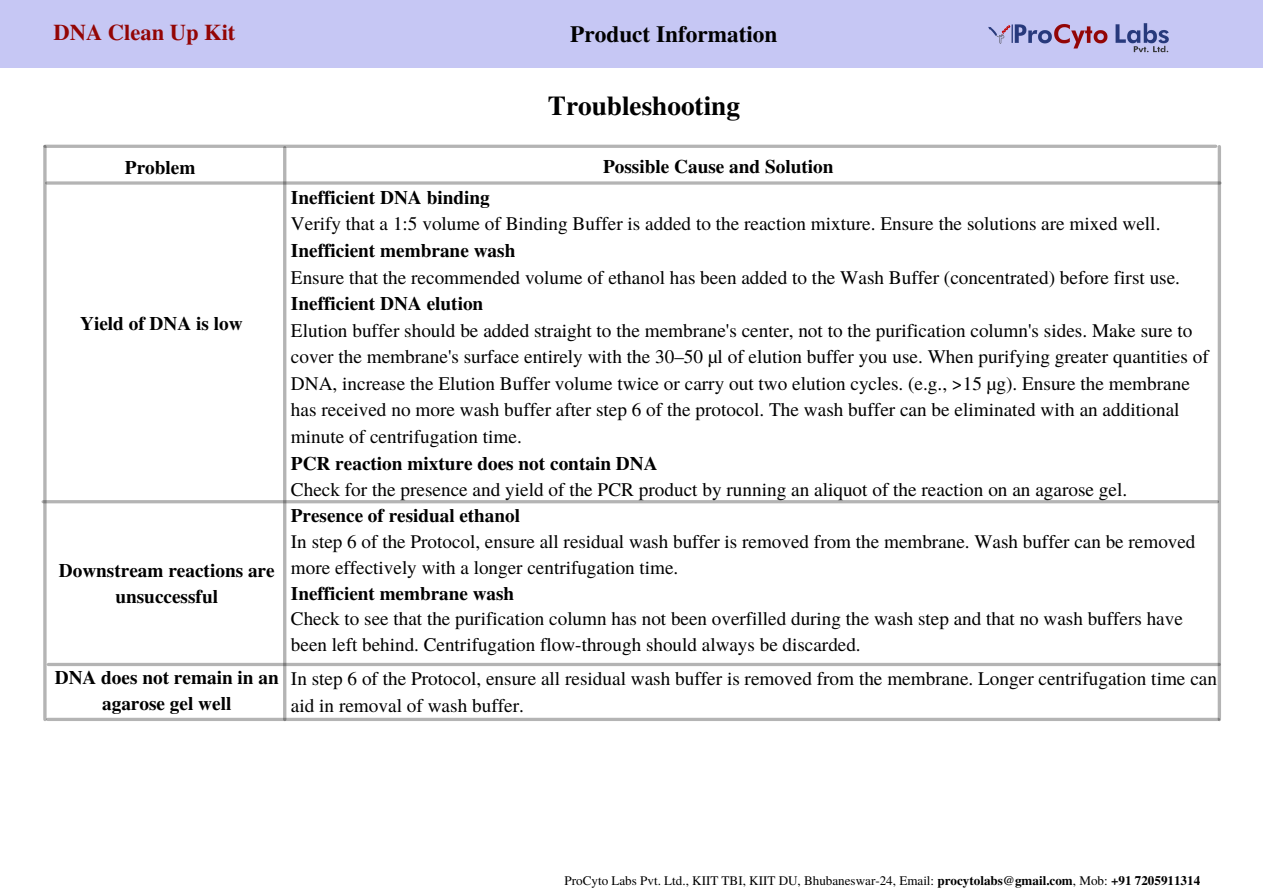
<style>
.page{position:relative;width:1263px;height:894px;background:#fff}
.page>*{position:absolute;margin:0;border:0;box-sizing:border-box;transform-origin:0 0}
.t1{font:700 27.3px "Te X Gyre Termes";color:#010101}
.t2{font:700 23.25px "Te X Gyre Termes";color:#010101}
.t3{font:700 22.5px "Te X Gyre Termes";color:#930505}
.t4{font:19.2px/26.5px "Te X Gyre Termes";color:#010101}
.t5{font:700 19.2px/25.8px "Te X Gyre Termes";color:#010101;text-align:center}
.t6{font:13.05px "Te X Gyre Termes";color:#010101}
.s1{font-weight:700}
</style>
<div class="page">
<div style="left:0;top:0;width:1263px;height:67px;background:#c6c7f4"></div>
<img style="left:988px;top:23px;width:181px;height:30px">
<svg style="left:45px;top:144px;width:1171px;height:4px;background:#c1c1c1"></svg>
<hr style="left:283px;top:148px;width:3px;height:571px;background:#000">
<svg style="left:47px;top:181px;width:1171px;height:4px;background:#c1c1c1"></svg>
<hr style="left:43px;top:500px;width:1174px;height:3px;background:#000">
<svg style="left:48px;top:662px;width:1170px;height:4px;fill:#b4b4b4"></svg>
<svg style="left:43px;top:146px;width:4px;height:573px;background:#bfbfbf"></svg>
<hr style="left:1218px;top:146px;width:3px;height:573px;background:#000">
<hr style="left:48px;top:717px;width:1170px;height:3px;background:#000">
<p class="t3" style="left:54px;top:15px;width:183px">DNA Clean Up Kit</p>
<p class="t2" style="left:570px;top:16px;width:209px">Product Information</p>
<h1 class="t1" style="left:548px;top:84px;width:193px">Troubleshooting</h1>
<p class="t5" style="left:125px;top:154px;width:72px">Problem</p>
<p class="t5" style="left:603px;top:152px;width:232px">Possible Cause and Solution</p>
<p class="t5" style="left:80px;top:309px;width:164px">Yield of DNA is low</p>
<p class="t5" style="left:59px;top:556px;width:217px">Downstream reactions are unsuccessful</p>
<p class="t5" style="left:291px;top:183px;width:200px">Inefficient DNA binding</p>
<p class="t4" style="left:291px;top:209px;width:871px">Verify that a 1:5 volume of Binding Buffer is added to the reaction mixture. Ensure the solutions are mixed well.</p>
<p class="t5" style="left:291px;top:236px;width:226px">Inefficient membrane wash</p>
<p class="t4" style="left:291px;top:263px;width:891px">Ensure that the recommended volume of ethanol has been added to the Wash Buffer (concentrated) before first use.</p>
<p class="t5" style="left:291px;top:289px;width:194px">Inefficient DNA elution</p>
<p class="t4" style="left:291px;top:316px;width:919px">Elution buffer should be added straight to the membrane's center, not to the purification column's sides. Make sure to cover the membrane's surface entirely with the 30–50 µl of elution buffer you use. When purifying greater quantities of DNA, increase the Elution Buffer volume twice or carry out two elution cycles. (e.g., &gt;15 µg). Ensure the membrane has received no more wash buffer after step 6 of the protocol. The wash buffer can be eliminated with an additional minute of centrifugation time.</p>
<p class="t5" style="left:291px;top:449px;width:368px">PCR reaction mixture does not contain DNA</p>
<p class="t4" style="left:291px;top:475px;width:838px">Check for the presence and yield of the PCR product by running an aliquot of the reaction on an agarose gel.</p>
<p class="t5" style="left:291px;top:501px;width:231px">Presence of residual ethanol</p>
<p class="t4" style="left:291px;top:527px;width:906px;line-height:25.8px">In step 6 of the Protocol, ensure all residual wash buffer is removed from the membrane. Wash buffer can be removed more effectively with a longer centrifugation time.</p>
<p class="t5" style="left:291px;top:579px;width:225px">Inefficient membrane wash</p>
<p class="t4" style="left:291px;top:605px;width:893px;line-height:25.8px">Check to see that the purification column has not been overfilled during the wash step and that no wash buffers have been left behind. Centrifugation flow-through should always be discarded.</p>
<p class="t5" style="left:55px;top:663px;width:225px">DNA does not remain in an agarose gel well</p>
<p class="t4" style="left:291px;top:664px;width:928px">In step 6 of the Protocol, ensure all residual wash buffer is removed from the membrane. Longer centrifugation time can aid in removal of wash buffer.</p>
<p class="t6" style="left:565px;top:871px;width:637px">ProCyto Labs Pvt. Ltd., KIIT TBI, KIIT DU, Bhubaneswar-24, Email: <span class="s1">procytolabs@gmail.com</span>, Mob: <span class="s1">+91 7205911314</span></p>
</div>
